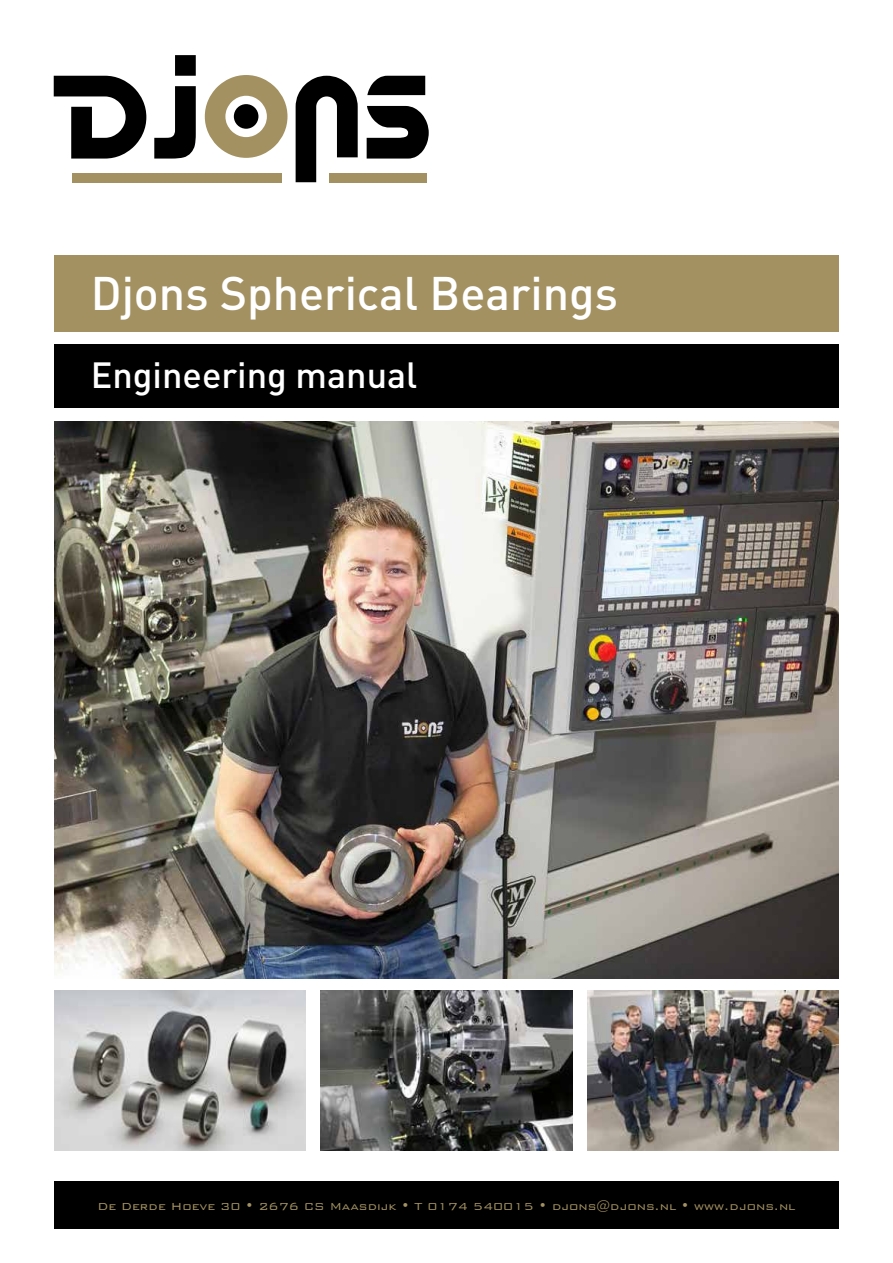
<style>
.page{position:relative;width:893px;height:1263px;background:#fff}
.page>*{position:absolute;margin:0;border:0;box-sizing:border-box;transform-origin:0 0}
.t1{font:500 46.5px "DIN";color:#fff}
.t2{font:500 36px "DIN";color:#fff}
.t3{font:300 13.65px "Bank Gothic";letter-spacing:-.005em;color:#a39161}
</style>
<div class="page">
<div style="left:54px;top:1181px;width:785px;height:48px;background:#000"></div>
<svg style="left:54px;top:76px;width:92px;height:83px"></svg>
<svg style="left:154px;top:55px;width:42px;height:104px"></svg>
<svg style="left:205px;top:75px;width:82px;height:83px"></svg>
<svg style="left:296px;top:76px;width:62px;height:106px"></svg>
<div style="left:234px;top:104px;width:24px;height:25px;background:#000;border-radius:50%"></div>
<div style="left:329px;top:173px;width:98px;height:10px;background:#a39161"></div>
<svg style="left:367px;top:76px;width:58px;height:19px"></svg>
<svg style="left:367px;top:106px;width:62px;height:53px"></svg>
<div style="left:72px;top:173px;width:210px;height:10px;background:#a39161"></div>
<div style="left:54px;top:255px;width:785px;height:77px;background:#a39161"></div>
<img style="left:54px;top:991px;width:252px;height:159px">
<img style="left:54px;top:421px;width:785px;height:557px">
<img style="left:587px;top:991px;width:252px;height:159px">
<img style="left:321px;top:991px;width:251px;height:159px">
<div style="left:54px;top:344px;width:785px;height:64px;background:#000"></div>
<h1 class="t1" style="left:91px;top:263px;width:529px">Djons Spherical Bearings</h1>
<h2 class="t2" style="left:91px;top:352px;width:328px">Engineering manual</h2>
<p class="t3" style="left:97px;top:1196px;width:700px">De Derde Hoeve 30 • 2676 CS Maasdijk • T 0174 540015 • djons@djons.nl • www.djons.nl</p>
</div>
